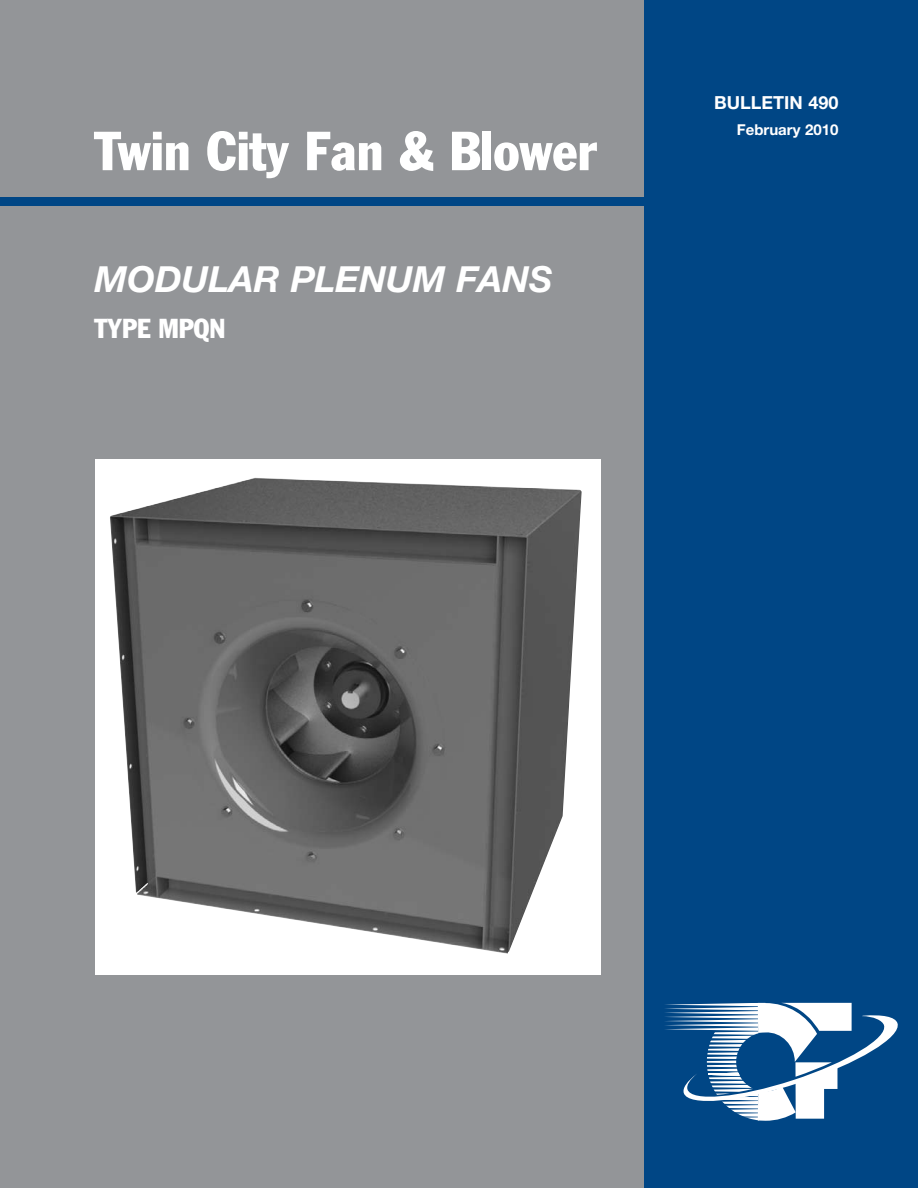
<style>
.page{position:relative;width:918px;height:1188px;background:#fff}
.page>*{position:absolute;margin:0;border:0;box-sizing:border-box;transform-origin:0 0}
.t1{font:condensed 54px "Franklin Gothic";color:#fff}
.t2{font:italic 700 36px "Helvetica Neue";color:#fff}
.t3{font:condensed 27px "Franklin Gothic";color:#fff}
.t4{font:700 18px "Helvetica Neue";color:#fff}
.t5{font:700 15px "Helvetica Neue";color:#fff}
</style>
<div class="page">
<div style="left:0;top:0;width:670px;height:1188px;background:#939598"></div>
<div style="left:644px;top:0;width:274px;height:1188px;background:#004685"></div>
<div style="left:0;top:197px;width:661px;height:9px;background:#004685"></div>
<svg style="left:665px;top:1003px;width:233px;height:118px"></svg>
<div style="left:95px;top:459px;width:506px;height:515px;background:#fff"></div>
<img style="left:110px;top:478px;width:472px;height:476px">
<p class="t1" style="left:94px;top:118px;width:503px">Twin City Fan &amp; Blower</p>
<p class="t2" style="left:94px;top:257px;width:460px">MODULAR PLENUM FANS</p>
<p class="t3" style="left:94px;top:312px;width:133px">TYPE MPQN</p>
<p class="t4" style="left:714px;top:91px;width:126px">BULLETIN 490</p>
<p class="t5" style="left:737px;top:120px;width:103px">February 2010</p>
</div>
